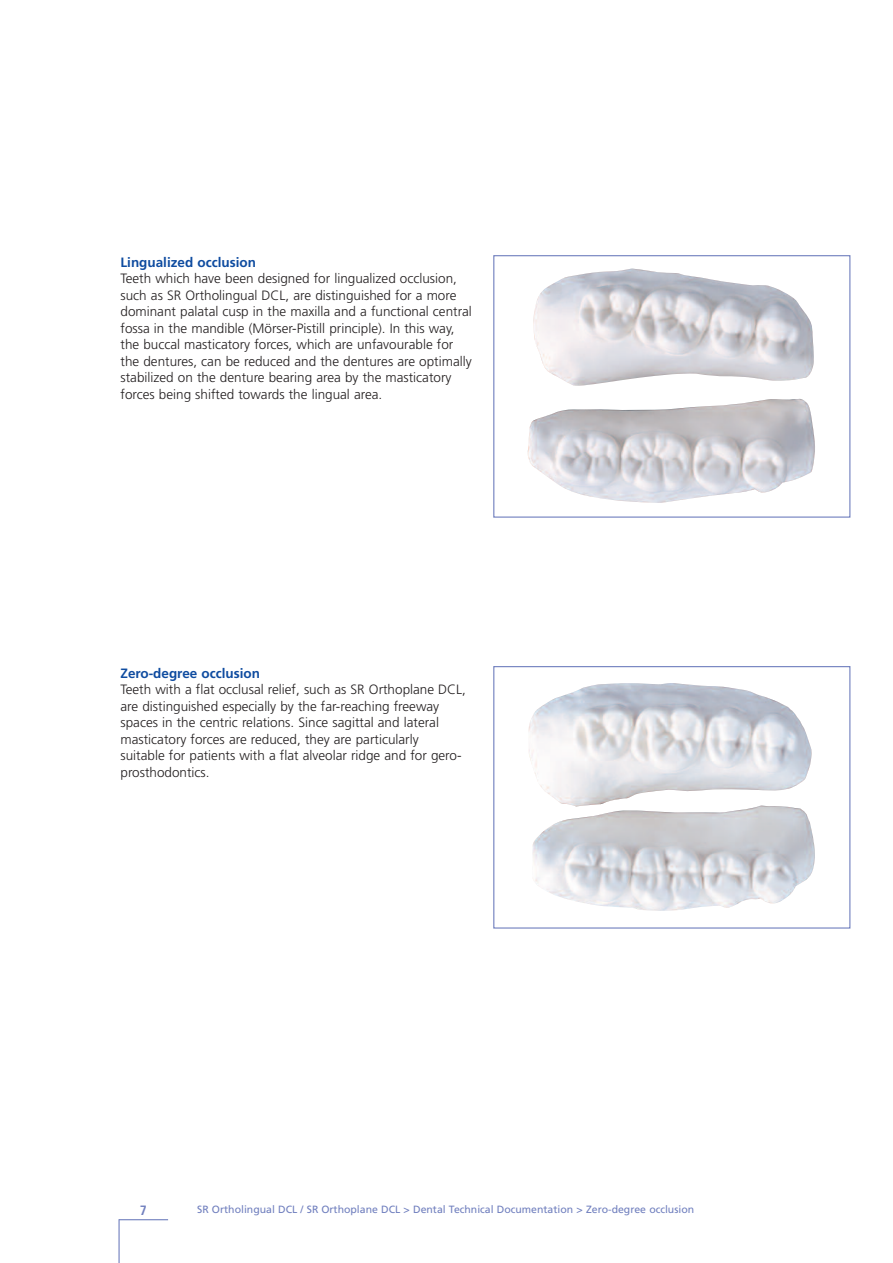
<style>
.page{position:relative;width:893px;height:1263px;background:#fff}
.page>*{position:absolute;margin:0;border:0;box-sizing:border-box;transform-origin:0 0}
.t1{font:300 13.5px/16.5px "Frutiger";color:#231f20}
.t2{font:700 13.5px "Frutiger";color:#0f4ca0}
.t3{font:700 condensed 13.5px "Frutiger";color:#707fbe}
.t4{font:10.5px "Frutiger";color:#707fbe}
</style>
<div class="page">
<hr style="left:118px;top:1219px;width:2px;height:44px;background:#707fbe">
<hr style="left:119px;top:1219px;width:49px;height:1px;background:#707fbe">
<img style="left:527px;top:268px;width:288px;height:235px">
<div style="left:493px;top:255px;width:357px;height:263px;border:1px solid #707fbe"></div>
<img style="left:528px;top:683px;width:287px;height:228px">
<div style="left:493px;top:666px;width:357px;height:262px;border:1px solid #707fbe"></div>
<p class="t2" style="left:121px;top:257px;width:137px">Lingualized occlusion</p>
<p class="t1" style="left:121px;top:271px;width:353px">Teeth which have been designed for lingualized occlusion, such as SR Ortholingual DCL, are distinguished for a more dominant palatal cusp in the maxilla and a functional central fossa in the mandible (Mörser-Pistill principle). In this way, the buccal masticatory forces, which are unfavourable for the dentures, can be reduced and the dentures are optimally stabilized on the denture bearing area by the masticatory forces being shifted towards the lingual area.</p>
<p class="t2" style="left:121px;top:668px;width:141px">Zero-degree occlusion</p>
<p class="t1" style="left:121px;top:682px;width:347px">Teeth with a flat occlusal relief, such as SR Orthoplane DCL, are distinguished especially by the far-reaching freeway spaces in the centric relations. Since sagittal and lateral masticatory forces are reduced, they are particularly suitable for patients with a flat alveolar ridge and for gero&shy;prosthodontics.</p>
<p class="t3" style="left:140px;top:1205px;width:9px">7</p>
<p class="t4" style="left:197px;top:1205px;width:499px">SR Ortholingual DCL / SR Orthoplane DCL &gt; Dental Technical Documentation &gt; Zero-degree occlusion</p>
</div>
